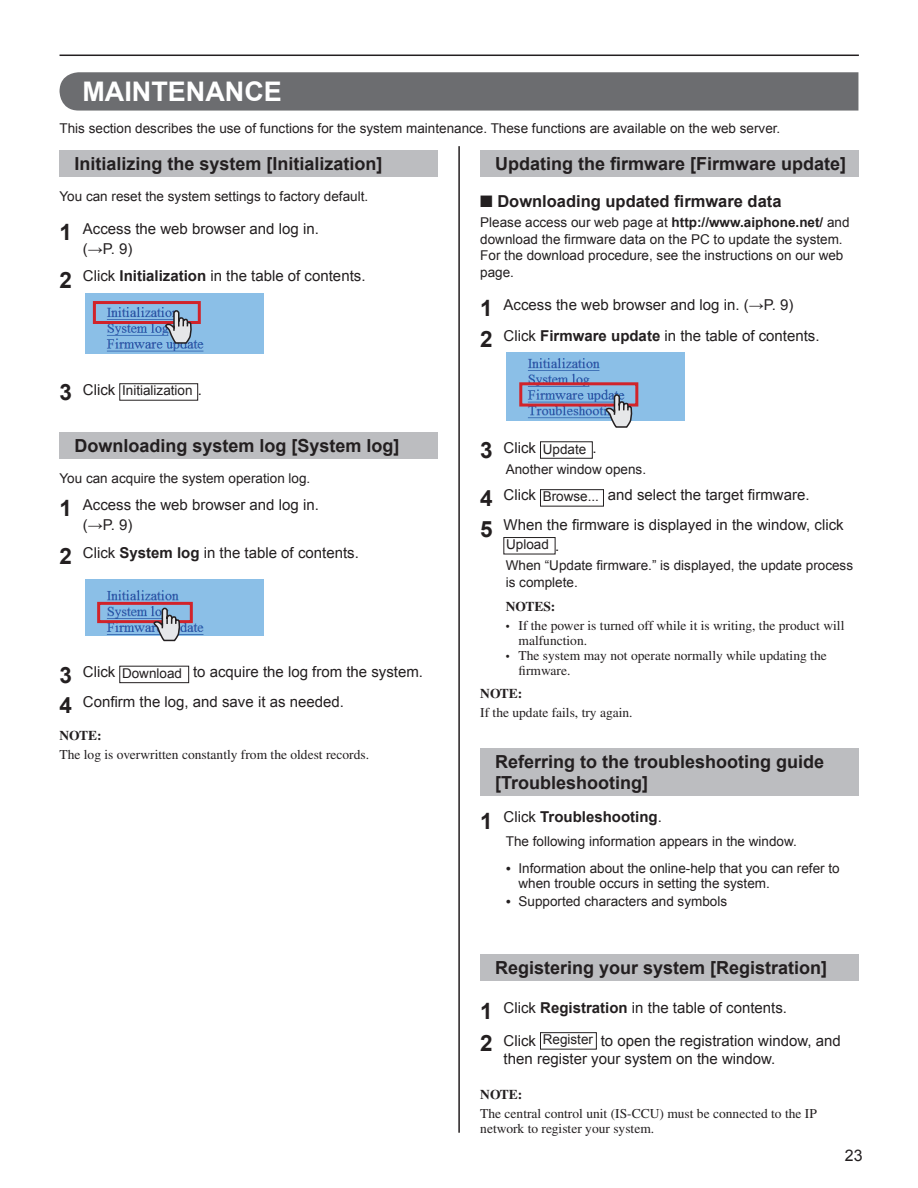
<style>
.page{position:relative;width:918px;height:1188px;background:#fff}
.page>*{position:absolute;margin:0;border:0;box-sizing:border-box;transform-origin:0 0}
.t1{font:700 27px "Arial";color:#fff}
.t2{font:700 22.5px "Arial";color:#231f20}
.t3{font:700 18px/21px "Arial";color:#231f20}
.t4{font:700 16.5px "Arial";color:#231f20}
.t5{font:15.9px "Arial";color:#231f20}
.t6{font:15px/27.6px "Arial";color:#231f20}
.t7{font:700 15px "Arial";color:#231f20}
.t8{font:13.5px/16.5px "Arial";color:#231f20}
.t9{font:13.5px/15px "Times";color:#231f20}
.t10{font:700 13.5px "Times";color:#231f20}
.s1{font-weight:700}
.s2{font-weight:700;font-size:22.5px}
.s3{font-size:15px}
.s4{font-size:13.5px}
.s5{font-size:11.25px}
.s6{font-weight:400}
</style>
<div class="page">
<hr style="left:60px;top:55px;width:799px;height:1px;background:#231f20">
<div style="left:60px;top:72px;width:798px;height:39px;background:#6c6d70"></div>
<hr style="left:458px;top:146px;width:2px;height:987px;background:#231f20">
<div style="left:60px;top:150px;width:378px;height:26px;background:#bcbdc0"></div>
<img style="left:85px;top:293px;width:179px;height:61px">
<div style="left:60px;top:432px;width:378px;height:27px;background:#bcbdc0"></div>
<img style="left:85px;top:579px;width:179px;height:57px">
<div style="left:120px;top:666px;width:69px;height:17px;border:1px solid #231f20"></div>
<div style="left:480px;top:150px;width:378px;height:26px;background:#bcbdc0"></div>
<img style="left:506px;top:353px;width:178px;height:67px">
<div style="left:540px;top:489px;width:64px;height:17px;border:1px solid #231f20"></div>
<div style="left:504px;top:537px;width:51px;height:17px;border:1px solid #231f20"></div>
<div style="left:480px;top:749px;width:378px;height:47px;background:#bcbdc0"></div>
<div style="left:480px;top:954px;width:378px;height:27px;background:#bcbdc0"></div>
<div style="left:540px;top:1032px;width:57px;height:17px;border:1px solid #231f20"></div>
<div style="left:93px;top:301px;width:108px;height:23px;border:3px solid #d1232a"></div>
<svg style="left:163px;top:309px;width:30px;height:45px"></svg>
<div style="left:97px;top:602px;width:96px;height:21px;border:3px solid #d1232a"></div>
<svg style="left:152px;top:607px;width:29px;height:35px"></svg>
<div style="left:519px;top:382px;width:119px;height:25px;border:3px solid #d1232a"></div>
<svg style="left:604px;top:393px;width:29px;height:35px"></svg>
<h1 class="t1" style="left:82px;top:77px;width:201px">MAINTENANCE</h1>
<p class="t8" style="left:60px;top:120px;width:722px">This section describes the use of functions for the system maintenance. These functions are available on the web server.</p>
<h3 class="t3" style="left:74px;top:153px;width:310px">Initializing the system [Initialization]</h3>
<p class="t8" style="left:60px;top:188px;width:310px">You can reset the system settings to factory default.</p>
<p class="t6" style="left:83px;top:215px;width:237px">Access the web browser and log in.</p>
<h3 class="t3" style="left:495px;top:153px;width:353px">Updating the firmware [Firmware update]</h3>
<p class="t4" style="left:480px;top:192px;width:303px">■ Downloading updated firmware data</p>
<p class="t8" style="left:480px;top:214px;width:371px">Please access our web page at <span class="s1">http://www.aiphone.net/</span> and download the firmware data on the PC to update the system.<br>For the download procedure, see the instructions on our web page.</p>
<p class="t6" style="left:504px;top:291px;width:291px">Access the web browser and log in. (→P. 9)</p>
<h2 class="t2" style="left:60px;top:220px;width:14px">1</h2>
<p class="t6" style="left:83px;top:235px;width:284px">(→P. 9)<br>Click <span class="s1">Initialization</span> in the table of contents.</p>
<h2 class="t2" style="left:60px;top:267px;width:14px">2</h2>
<h2 class="t2" style="left:480px;top:296px;width:14px">1</h2>
<p class="t8" style="left:60px;top:383px;width:144px"><span class="s2">3</span> <span class="s3">Click</span> Initialization <span class="s3">.</span></p>
<h3 class="t3" style="left:74px;top:435px;width:327px">Downloading system log [System log]</h3>
<p class="t8" style="left:60px;top:470px;width:252px">You can acquire the system operation log.</p>
<p class="t6" style="left:83px;top:491px;width:237px">Access the web browser and log in.</p>
<h2 class="t2" style="left:60px;top:496px;width:14px">1</h2>
<h2 class="t2" style="left:60px;top:544px;width:14px">2</h2>
<p class="t6" style="left:83px;top:511px;width:277px">(→P. 9)<br>Click <span class="s1">System log</span> in the table of contents.</p>
<p class="t6" style="left:83px;top:657px;width:342px;line-height:29.8px;text-indent:-23px"><span class="s2">3</span> Click <span class="s4">Download</span> to acquire the log from the system.<br>Confirm the log, and save it as needed.</p>
<h2 class="t2" style="left:60px;top:693px;width:14px">4</h2>
<p class="t10" style="left:60px;top:730px;width:44px">NOTE:</p>
<p class="t9" style="left:60px;top:749px;width:311px">The log is overwritten constantly from the oldest records.</p>
<h2 class="t2" style="left:480px;top:327px;width:14px">2</h2>
<p class="t6" style="left:504px;top:322px;width:317px">Click <span class="s1">Firmware update</span> in the table of contents.</p>
<p class="t6" style="left:480px;top:434px;width:118px"><span class="s2">3</span> Click <span class="s4">Update</span> .</p>
<p class="t8" style="left:506px;top:461px;width:142px">Another window opens.</p>
<p class="t6" style="left:504px;top:480px;width:342px;line-height:29.8px;text-indent:-23px"><span class="s2">4</span> Click <span class="s4">Browse...</span> and select the target firmware.<br>When the firmware is displayed in the window, click</p>
<h2 class="t2" style="left:480px;top:516px;width:14px">5</h2>
<p class="t8" style="left:506px;top:534px;width:349px;line-height:20.7px">Upload <span class="s3">.<br></span>When “Update firmware.” is displayed, the update process</p>
<p class="t8" style="left:506px;top:574px;width:74px">is complete.</p>
<p class="t10" style="left:506px;top:602px;width:51px">NOTES:</p>
<p class="t9" style="left:519px;top:620px;width:327px;text-indent:-13px"><span class="s5">•</span> If the power is turned off while it is writing, the product will malfunction.</p>
<p class="t9" style="left:519px;top:650px;width:310px;text-indent:-13px"><span class="s5">•</span> The system may not operate normally while updating the firmware.</p>
<p class="t10" style="left:480px;top:689px;width:44px">NOTE:</p>
<p class="t9" style="left:480px;top:706px;width:154px">If the update fails, try again.</p>
<h3 class="t3" style="left:495px;top:752px;width:331px">Referring to the troubleshooting guide [Troubleshooting]</h3>
<p class="t7" style="left:504px;top:809px;width:160px"><span class="s6">Click</span> Troubleshooting<span class="s6">.</span></p>
<h2 class="t2" style="left:480px;top:808px;width:14px">1</h2>
<p class="t8" style="left:506px;top:833px;width:293px">The following information appears in the window.</p>
<p class="t8" style="left:519px;top:861px;width:323px;line-height:15px;text-indent:-13px"><span class="s3">•</span> Information about the online-help that you can refer to when trouble occurs in setting the system.</p>
<p class="t8" style="left:506px;top:893px;width:223px"><span class="s3">•</span> Supported characters and symbols</p>
<h3 class="t3" style="left:495px;top:957px;width:334px">Registering your system [Registration]</h3>
<p class="t6" style="left:504px;top:994px;width:285px">Click <span class="s1">Registration</span> in the table of contents.</p>
<h2 class="t2" style="left:480px;top:999px;width:14px">1</h2>
<p class="t6" style="left:504px;top:1031px;width:339px;line-height:18.8px;text-indent:-23px"><span class="s2">2</span> Click <span class="s4">Register</span> to open the registration window, and then register your system on the window.</p>
<p class="t10" style="left:480px;top:1089px;width:44px">NOTE:</p>
<p class="t9" style="left:480px;top:1107px;width:338px">The central control unit (IS-CCU) must be connected to the IP network to register your system.</p>
<p class="t5" style="left:845px;top:1147px;width:19px">23</p>
</div>
